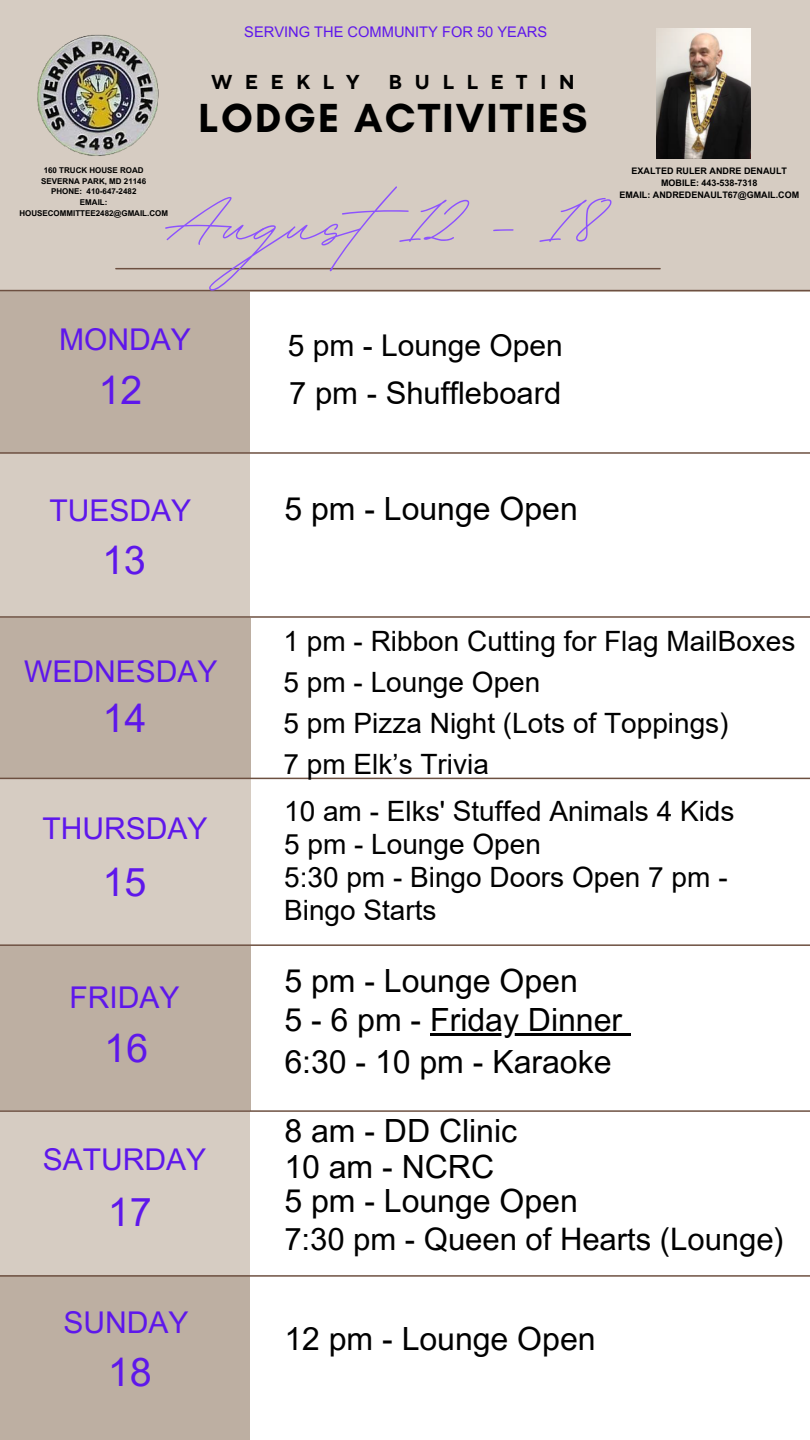
<style>
.page{position:relative;width:810px;height:1440px;background:#fff}
.page>*{position:absolute;margin:0;border:0;box-sizing:border-box;transform-origin:0 0}
.t1{font:125.3px "BD Script";color:#8c52ff}
.t2{font:700 41.4px "Glacial Indifference";letter-spacing:.055em;color:#000}
.t3{font:39.5px "Arial MT Pro";color:#5e17eb}
.t4{font:32px/34px "Arial MT Pro";color:#000}
.t5{font:32px "Arial";color:#000}
.t6{font:31px "Arial MT Pro";color:#000}
.t7{font:31px "Arial";color:#000}
.t8{font:30px "Arial MT Pro";color:#5e17eb}
.t9{font:30px "Arial";color:#000}
.t10{font:28px/33px "Arial";color:#000}
.t11{font:700 20px "TT Norms Pro";letter-spacing:.615em;color:#000}
.t12{font:14.7px "Arial MT Pro";color:#5e17eb}
.t13{font:700 9px "Arial MT Pro";color:#000}
.t14{font:700 8px/10.7px "Arial MT Pro";color:#000;text-align:center}
</style>
<div class="page">
<div style="left:0;top:453px;width:250px;height:165px;background:#d6ccc2"></div>
<div style="left:0;top:618px;width:250px;height:160px;background:#bdafa2"></div>
<div style="left:0;top:0;width:810px;height:291px;background:#d6ccc2"></div>
<div style="left:0;top:291px;width:250px;height:162px;background:#bdafa2"></div>
<div style="left:0;top:779px;width:251px;height:167px;background:#d6ccc2"></div>
<div style="left:0;top:946px;width:251px;height:164px;background:#bdafa2"></div>
<div style="left:0;top:1110px;width:250px;height:165px;background:#d6ccc2"></div>
<div style="left:0;top:1275px;width:250px;height:165px;background:#bdafa2"></div>
<hr style="left:116px;top:268px;width:544px;height:1px;background:#6d5041">
<hr style="left:0;top:452px;width:810px;height:2px;background:#6d5041">
<hr style="left:0;top:616px;width:810px;height:2px;background:#6d5041">
<hr style="left:0;top:778px;width:810px;height:1px;background:#6d5041">
<hr style="left:0;top:944px;width:810px;height:2px;background:#6d5041">
<hr style="left:0;top:1110px;width:810px;height:2px;background:#6d5041">
<hr style="left:0;top:1275px;width:810px;height:2px;background:#6d5041">
<hr style="left:0;top:290px;width:810px;height:1px;background:#6d5041">
<img style="left:656px;top:28px;width:95px;height:130px">
<hr style="left:430px;top:1033px;width:192px;height:3px;background:#000">
<svg style="left:622px;top:1033px;width:9px;height:3px"></svg>
<img style="left:37px;top:34px;width:122px;height:122px">
<p class="t12" style="left:244px;top:26px;width:304px">SERVING THE COMMUNITY FOR 50 YEARS</p>
<p class="t11" style="left:211px;top:70px;width:150px">WEEKLY</p>
<p class="t11" style="left:388px;top:70px;width:188px">BULLETIN</p>
<p class="t2" style="left:199px;top:92px;width:390px">LODGE ACTIVITIES</p>
<p class="t14" style="left:44px;top:166px;width:102px">160 TRUCK HOUSE ROAD</p>
<p class="t14" style="left:41px;top:176px;width:106px">SEVERNA PARK, MD 21146</p>
<h3 class="t14" style="left:51px;top:187px;width:87px">PHONE: 410-647-2482</h3>
<p class="t14" style="left:19px;top:198px;width:150px">EMAIL:<br>HOUSECOMMITTEE2482@GMAIL.COM</p>
<p class="t1" style="left:167px;top:141px;width:430px">August 12 - 18</p>
<p class="t13" style="left:632px;top:167px;width:157px">EXALTED RULER ANDRE DENAULT</p>
<h3 class="t13" style="left:661px;top:179px;width:98px">MOBILE: 443-538-7318</h3>
<p class="t13" style="left:619px;top:191px;width:181px">EMAIL: ANDREDENAULT67@GMAIL.COM</p>
<p class="t8" style="left:59px;top:328px;width:133px">MONDAY</p>
<p class="t3" style="left:99px;top:375px;width:45px">12</p>
<h1 class="t9" style="left:288px;top:325px;width:277px">5 pm - Lounge Open</h1>
<h1 class="t7" style="left:289px;top:372px;width:274px">7 pm - Shuffleboard</h1>
<p class="t8" style="left:50px;top:499px;width:143px">TUESDAY</p>
<p class="t3" style="left:102px;top:546px;width:45px">13</p>
<h5 class="t5" style="left:284px;top:487px;width:295px">5 pm - Lounge Open</h5>
<h3 class="t8" style="left:24px;top:660px;width:195px">WEDNESDAY</h3>
<p class="t3" style="left:103px;top:703px;width:45px">14</p>
<p class="t8" style="left:43px;top:818px;width:166px">THURSDAY</p>
<p class="t3" style="left:103px;top:867px;width:45px">15</p>
<p class="t8" style="left:69px;top:986px;width:112px">FRIDAY</p>
<h3 class="t3" style="left:104px;top:1033px;width:45px">16</h3>
<h3 class="t8" style="left:43px;top:1149px;width:165px">SATURDAY</h3>
<p class="t3" style="left:108px;top:1197px;width:45px">17</p>
<p class="t8" style="left:64px;top:1311px;width:127px">SUNDAY</p>
<p class="t3" style="left:108px;top:1357px;width:45px">18</p>
<p class="t10" style="left:284px;top:621px;width:513px;line-height:40.8px">1 pm - Ribbon Cutting for Flag MailBoxes<br>5 pm - Lounge Open<br>5 pm Pizza Night (Lots of Toppings)<br>7 pm Elk’s Trivia</p>
<p class="t10" style="left:284px;top:794px;width:452px">10 am - Elks' Stuffed Animals 4 Kids<br>5 pm - Lounge Open<br>5:30 pm - Bingo Doors Open 7 pm -<br>Bingo Starts</p>
<p class="t4" style="left:284px;top:967px;width:295px">5 pm - Lounge Open</p>
<h3 class="t4" style="left:284px;top:1007px;width:339px">5 - 6 pm - Friday Dinner</h3>
<h3 class="t4" style="left:284px;top:1049px;width:329px">6:30 - 10 pm - Karaoke</h3>
<p class="t4" style="left:284px;top:1118px;width:234px">8 am - DD Clinic</p>
<p class="t4" style="left:284px;top:1153px;width:295px">10 am - NCRC<br>5 pm - Lounge Open</p>
<p class="t6" style="left:284px;top:1227px;width:501px">7:30 pm - Queen of Hearts (Lounge)</p>
<p class="t4" style="left:284px;top:1326px;width:313px">12 pm - Lounge Open</p>
</div>
